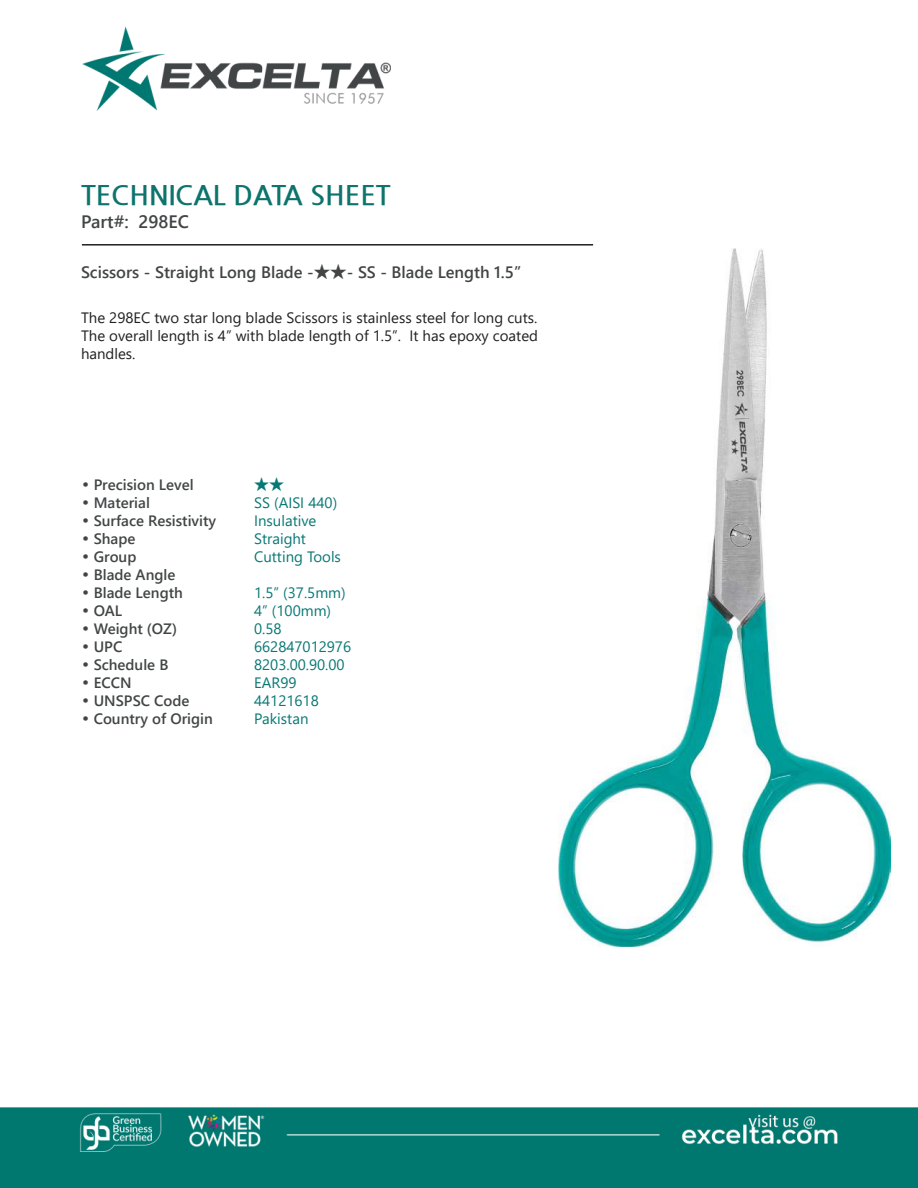
<style>
.page{position:relative;width:918px;height:1188px;background:#fff}
.page>*{position:absolute;margin:0;border:0;box-sizing:border-box;transform-origin:0 0}
.t1{font:700 27px "Nanum Gothic";color:#0d746d}
.t2{font:700 18px "Yu Gothic UI";color:#424546}
.t3{font:700 16.5px "Yu Gothic UI";color:#424546}
.t4{font:700 15px "Yu Gothic UI";color:#424546}
.t5{font:15px/18px "Yu Gothic UI";color:#221f1f;text-align:justify}
.t6{font:15px "Yu Gothic UI";color:#087875}
.s1{font-family:"Century Gothic";font-weight:400}
</style>
<div class="page">
<img style="left:0;top:26px;width:918px;height:1162px">
<img style="left:558px;top:249px;width:333px;height:698px">
<hr style="left:82px;top:244px;width:511px;height:2px;background:#221f1f">
<h1 class="t1" style="left:81px;top:179px;width:311px">TECHNICAL DATA SHEET</h1>
<p class="t2" style="left:81px;top:215px;width:110px">Part#: 298EC</p>
<p class="t3" style="left:81px;top:262px;width:442px">Scissors - Straight Long Blade -★★- SS - Blade Length 1.5”</p>
<p class="t5" style="left:81px;top:306px;width:459px">The 298EC two star long blade Scissors is stainless steel for long cuts.<br>The overall length is 4” with blade length of 1.5”. It has epoxy coated handles.</p>
<p class="t4" style="left:81px;top:479px;width:114px"><span class="s1">•</span> Precision Level</p>
<p class="t6" style="left:254px;top:471px;width:31px">★★</p>
<p class="t4" style="left:81px;top:497px;width:70px"><span class="s1">•</span> Material</p>
<p class="t6" style="left:254px;top:489px;width:85px">SS (AISI 440)</p>
<p class="t4" style="left:81px;top:515px;width:137px"><span class="s1">•</span> Surface Resistivity</p>
<p class="t6" style="left:254px;top:507px;width:64px">Insulative</p>
<p class="t4" style="left:81px;top:533px;width:56px"><span class="s1">•</span> Shape</p>
<p class="t6" style="left:254px;top:533px;width:53px">Straight</p>
<p class="t4" style="left:81px;top:551px;width:57px"><span class="s1">•</span> Group</p>
<p class="t6" style="left:254px;top:543px;width:88px">Cutting Tools</p>
<p class="t4" style="left:81px;top:569px;width:96px"><span class="s1">•</span> Blade Angle</p>
<p class="t4" style="left:81px;top:587px;width:103px"><span class="s1">•</span> Blade Length</p>
<p class="t6" style="left:254px;top:579px;width:93px">1.5” (37.5mm)</p>
<p class="t4" style="left:81px;top:605px;width:43px"><span class="s1">•</span> OAL</p>
<p class="t6" style="left:254px;top:597px;width:78px">4” (100mm)</p>
<p class="t4" style="left:81px;top:623px;width:98px"><span class="s1">•</span> Weight (OZ)</p>
<p class="t6" style="left:254px;top:615px;width:29px">0.58</p>
<p class="t4" style="left:81px;top:641px;width:43px"><span class="s1">•</span> UPC</p>
<p class="t6" style="left:254px;top:633px;width:99px">662847012976</p>
<p class="t4" style="left:81px;top:659px;width:89px"><span class="s1">•</span> Schedule B</p>
<p class="t6" style="left:254px;top:651px;width:92px">8203.00.90.00</p>
<p class="t4" style="left:81px;top:677px;width:52px"><span class="s1">•</span> ECCN</p>
<p class="t6" style="left:254px;top:669px;width:44px">EAR99</p>
<p class="t4" style="left:81px;top:695px;width:110px"><span class="s1">•</span> UNSPSC Code</p>
<p class="t6" style="left:254px;top:687px;width:66px">44121618</p>
<p class="t4" style="left:81px;top:713px;width:133px"><span class="s1">•</span> Country of Origin</p>
<p class="t6" style="left:254px;top:705px;width:56px">Pakistan</p>
</div>
